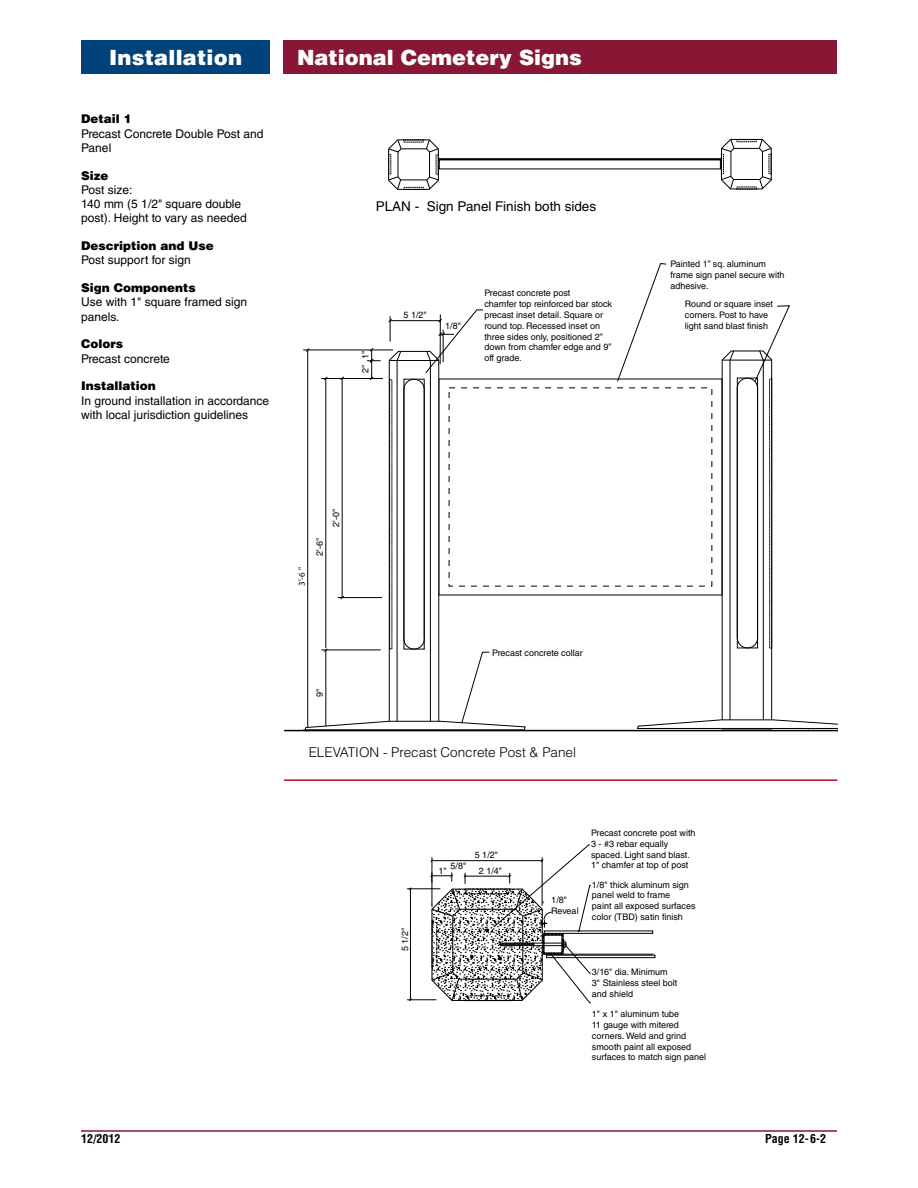
<style>
.page{position:relative;width:918px;height:1188px;background:#fff}
.page>*{position:absolute;margin:0;border:0;box-sizing:border-box;transform-origin:0 0}
.t1{font:900 21px "Helvetica LT Std";color:#fff}
.t2{font:300 13.5px "Helvetica LT Std";color:#010101}
.t3{font:13.5px "Helvetica LT Std";color:#000}
.t4{font:12px/14.2px "Helvetica LT Std";color:#000}
.t5{font:900 12px "Helvetica LT Std";color:#000}
.t6{font:700 condensed 12px "Helvetica LT Std";color:#000}
.t7{font:9px/10.8px "Helvetica LT Std";color:#000}
.t8{font:9px "Helvetica";color:#000}
</style>
<div class="page">
<hr style="left:81px;top:1130px;width:756px;height:2px;background:#891635">
<div style="left:81px;top:40px;width:189px;height:34px;background:#00427a"></div>
<div style="left:284px;top:41px;width:553px;height:33px;background:#891635"></div>
<div style="left:544px;top:931px;width:109px;height:3px;border:1px solid #000"></div>
<hr style="left:545px;top:954px;width:109px;height:1px;background:#000">
<div style="left:439px;top:158px;width:282px;height:2px;border:1px solid #000"></div>
<hr style="left:303px;top:350px;width:90px;height:1px;background:#000">
<hr style="left:284px;top:779px;width:553px;height:2px;background:#be1e2d">
<hr style="left:284px;top:730px;width:553px;height:1px;background:#000">
<svg style="left:304px;top:309px;width:222px;height:423px"></svg>
<div style="left:546px;top:955px;width:109px;height:3px;border:1px solid #000"></div>
<svg style="left:617px;top:263px;width:220px;height:467px"></svg>
<svg style="left:721px;top:139px;width:51px;height:51px"></svg>
<svg style="left:388px;top:139px;width:51px;height:51px"></svg>
<svg style="left:407px;top:845px;width:184px;height:158px"></svg>
<h1 class="t1" style="left:109px;top:44px;width:134px">Installation</h1>
<h1 class="t1" style="left:297px;top:44px;width:287px">National Cemetery Signs</h1>
<h3 class="t5" style="left:81px;top:111px;width:52px">Detail 1</h3>
<h3 class="t4" style="left:81px;top:126px;width:184px">Precast Concrete Double Post and<br>Panel</h3>
<h3 class="t5" style="left:81px;top:167px;width:29px">Size</h3>
<h3 class="t4" style="left:81px;top:182px;width:167px">Post size:<br>140 mm (5 1/2" square double post). Height to vary as needed</h3>
<h3 class="t5" style="left:81px;top:238px;width:134px">Description and Use</h3>
<h3 class="t4" style="left:81px;top:253px;width:111px">Post support for sign</h3>
<h3 class="t5" style="left:81px;top:280px;width:116px">Sign Components</h3>
<h3 class="t4" style="left:81px;top:295px;width:167px">Use with 1" square framed sign panels.</h3>
<h3 class="t5" style="left:81px;top:336px;width:43px">Colors</h3>
<h3 class="t4" style="left:81px;top:351px;width:90px">Precast concrete</h3>
<h3 class="t5" style="left:81px;top:378px;width:76px">Installation</h3>
<h3 class="t4" style="left:81px;top:393px;width:190px">In ground installation in accordance with local jurisdiction guidelines</h3>
<h2 class="t3" style="left:376px;top:199px;width:222px">PLAN - Sign Panel Finish both sides</h2>
<p class="t7" style="left:360px;top:359px;width:10px;rotate:-90deg">1"</p>
<p class="t7" style="left:360px;top:373px;width:10px;rotate:-90deg">2"</p>
<p class="t7" style="left:404px;top:309px;width:25px">5 1/2"</p>
<p class="t7" style="left:445px;top:320px;width:17px">1/8"</p>
<p class="t7" style="left:484px;top:288px;width:129px">Precast concrete post<br>chamfer top reinforced bar stock precast inset detail. Square or round top. Recessed inset on three sides only, positioned 2” down from chamfer edge and 9” off grade.</p>
<p class="t8" style="left:296px;top:586px;width:20px;rotate:-90deg">3'-6 "</p>
<p class="t7" style="left:314px;top:556px;width:19px;rotate:-90deg">2'-6"</p>
<p class="t7" style="left:331px;top:527px;width:19px;rotate:-90deg">2'-0"</p>
<p class="t7" style="left:314px;top:697px;width:10px;rotate:-90deg">9"</p>
<p class="t7" style="left:492px;top:647px;width:92px">Precast concrete collar</p>
<h2 class="t2" style="left:309px;top:743px;width:269px">ELEVATION - Precast Concrete Post &amp; Panel</h2>
<p class="t7" style="left:670px;top:258px;width:116px">Painted 1” sq. aluminum frame sign panel secure with adhesive.</p>
<p class="t7" style="left:685px;top:298px;width:90px">Round or square inset corners. Post to have light sand blast finish</p>
<p class="t7" style="left:400px;top:951px;width:25px;rotate:-90deg">5 1/2"</p>
<p class="t7" style="left:475px;top:850px;width:25px">5 1/2"</p>
<p class="t7" style="left:451px;top:861px;width:17px">5/8"</p>
<p class="t7" style="left:438px;top:865px;width:10px">1"</p>
<p class="t7" style="left:479px;top:865px;width:25px">2 1/4"</p>
<p class="t7" style="left:551px;top:894px;width:29px">1/8"<br>Reveal</p>
<p class="t7" style="left:591px;top:827px;width:106px">Precast concrete post with<br>3 - #3 rebar equally spaced. Light sand blast.<br>1" chamfer at top of post</p>
<p class="t7" style="left:592px;top:879px;width:105px">1/8" thick aluminum sign panel weld to frame<br>paint all exposed surfaces color (TBD) satin finish</p>
<p class="t7" style="left:592px;top:967px;width:87px">3/16" dia. Minimum<br>3" Stainless steel bolt and shield</p>
<p class="t7" style="left:592px;top:1009px;width:116px">1" x 1" aluminum tube<br>11 gauge with mitered corners. Weld and grind smooth paint all exposed surfaces to match sign panel</p>
<h3 class="t6" style="left:81px;top:1131px;width:41px">12/2012</h3>
<h3 class="t6" style="left:765px;top:1131px;width:62px">Page 12-6-2</h3>
</div>
